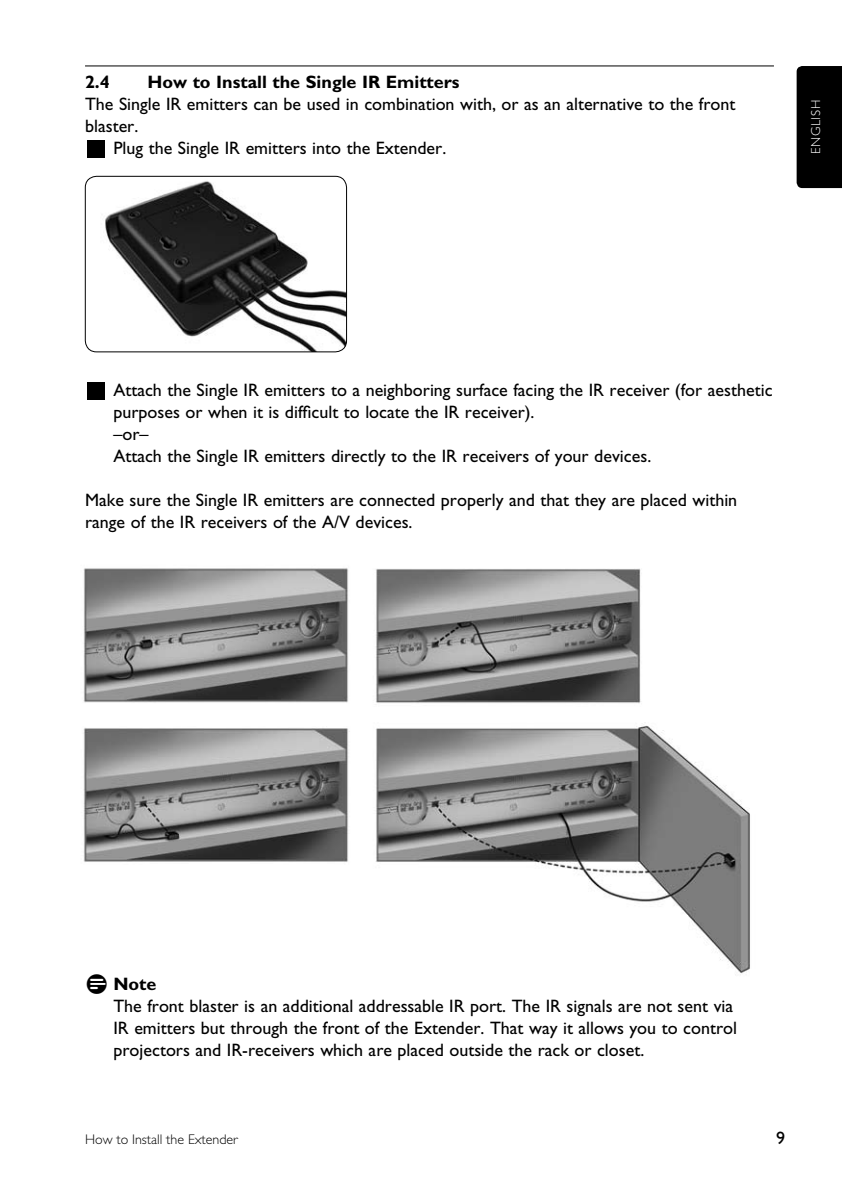
<style>
.page{position:relative;width:842px;height:1191px;background:#fff}
.page>*{position:absolute;margin:0;border:0;box-sizing:border-box;transform-origin:0 0}
.t1{font:18px/22px "Gill Alt One";color:#000}
.t2{font:700 18px "Gill Alt One";color:#000}
.t3{font:300 14px "Gill Alt One";color:#000}
.t4{font:300 13px "Gill Alt One";letter-spacing:.05em;color:#fff}
</style>
<div class="page">
<div style="left:797px;top:66px;width:45px;height:122px;background:#000"></div>
<hr style="left:85px;top:66px;width:689px;height:1px;background:#000">
<div style="left:88px;top:140px;width:17px;height:17px;background:#000"></div>
<div style="left:88px;top:382px;width:17px;height:17px;background:#000"></div>
<img style="left:83px;top:568px;width:267px;height:294px">
<img style="left:85px;top:176px;width:262px;height:176px;border-radius:11px">
<div style="left:85px;top:176px;width:262px;height:176px;border:1px solid #000;border-radius:11px"></div>
<img style="left:376px;top:568px;width:374px;height:407px">
<p class="t2" style="left:85px;top:71px;width:26px">2.4</p>
<p class="t2" style="left:147px;top:71px;width:314px">How to Install the Single IR Emitters</p>
<p class="t1" style="left:85px;top:93px;width:652px">The Single IR emitters can be used in combination with, or as an alternative to the front</p>
<p class="t1" style="left:85px;top:115px;width:55px">blaster.</p>
<p class="t1" style="left:113px;top:137px;width:334px">Plug the Single IR emitters into the Extender.</p>
<p class="t4" style="left:808px;top:154px;width:55px;rotate:-90deg">ENGLISH</p>
<p class="t1" style="left:113px;top:379px;width:661px">Attach the Single IR emitters to a neighboring surface facing the IR receiver (for aesthetic purposes or when it is difficult to locate the IR receiver).<br>–or–<br>Attach the Single IR emitters directly to the IR receivers of your devices.</p>
<p class="t1" style="left:85px;top:489px;width:654px">Make sure the Single IR emitters are connected properly and that they are placed within range of the IR receivers of the A/V devices.</p>
<p class="t2" style="left:113px;top:973px;width:45px">Note</p>
<p class="t1" style="left:113px;top:995px;width:625px">The front blaster is an additional addressable IR port. The IR signals are not sent via<br>IR emitters but through the front of the Extender. That way it allows you to control projectors and IR-receivers which are placed outside the rack or closet.</p>
<p class="t3" style="left:85px;top:1131px;width:154px">How to Install the Extender</p>
</div>
